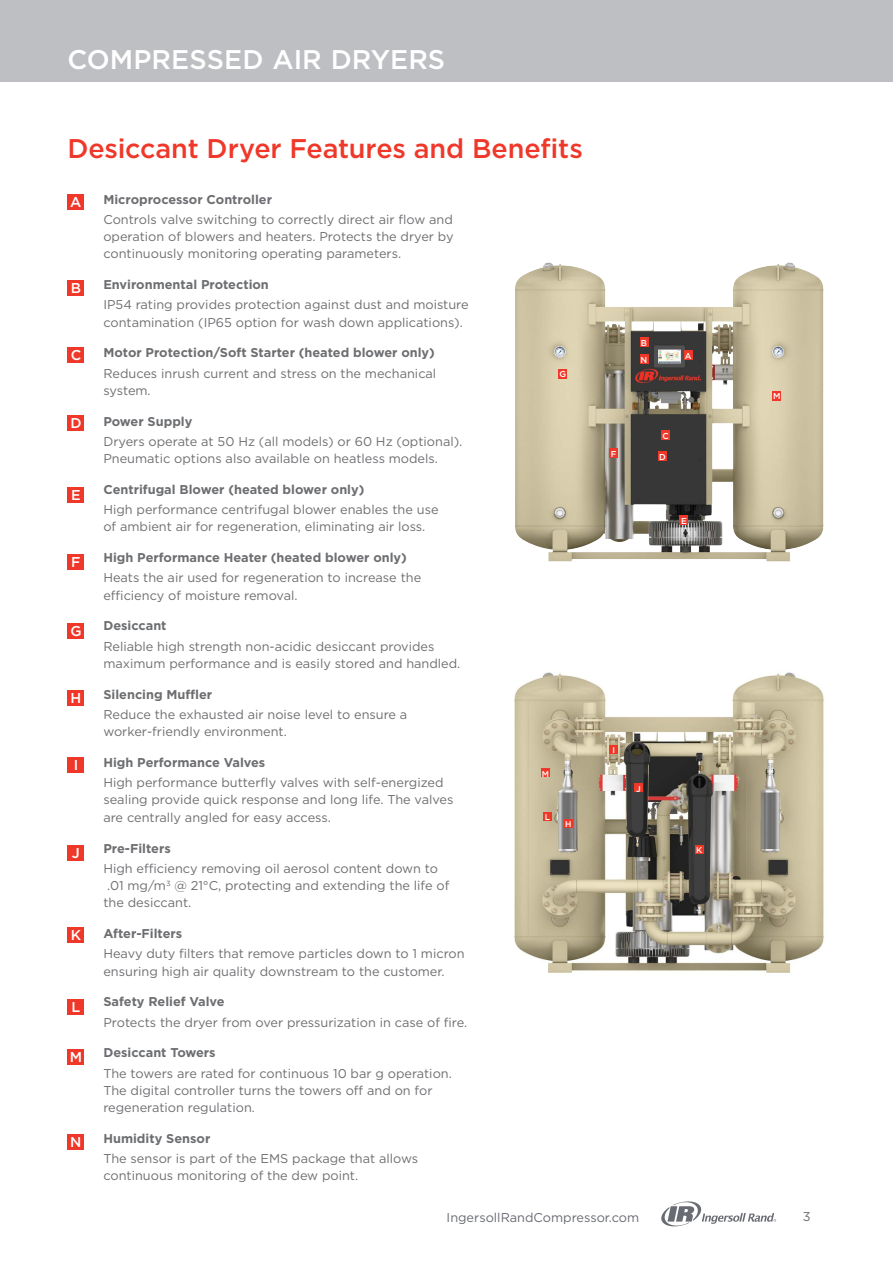
<style>
.page{position:relative;width:893px;height:1263px;background:#fff}
.page>*{position:absolute;margin:0;border:0;box-sizing:border-box;transform-origin:0 0}
.t1{font:500 27px "Gotham";letter-spacing:-.005em;color:#ef3829}
.t2{font:500 27px "Gotham";letter-spacing:.005em;color:#fff}
.t3{font:500 14.25px "Gotham";color:#fff}
.t4{font:12.75px/17.2px "Gotham";color:#6d6e71}
.t5{font:700 12.75px "Gotham";color:#6d6e71}
.t6{font:12.75px "Gotham";color:#696b73}
.t7{font:500 8.55px "Gotham";color:#fff}
.t8{font:500 8.4px "Gotham";color:#fff}
</style>
<div class="page">
<div style="left:0;top:0;width:893px;height:82px;background:#bebfc3"></div>
<svg style="left:661px;top:1201px;width:115px;height:26px"></svg>
<div style="left:68px;top:195px;width:16px;height:15px;background:#ef3829"></div>
<div style="left:68px;top:280px;width:16px;height:15px;background:#ef3829"></div>
<div style="left:68px;top:347px;width:16px;height:15px;background:#ef3829"></div>
<div style="left:68px;top:415px;width:16px;height:15px;background:#ef3829"></div>
<div style="left:68px;top:487px;width:16px;height:16px;background:#ef3829"></div>
<div style="left:68px;top:554px;width:16px;height:16px;background:#ef3829"></div>
<div style="left:68px;top:624px;width:16px;height:15px;background:#ef3829"></div>
<div style="left:68px;top:691px;width:16px;height:15px;background:#ef3829"></div>
<div style="left:68px;top:757px;width:16px;height:16px;background:#ef3829"></div>
<div style="left:68px;top:845px;width:16px;height:15px;background:#ef3829"></div>
<div style="left:68px;top:927px;width:16px;height:15px;background:#ef3829"></div>
<div style="left:68px;top:999px;width:16px;height:15px;background:#ef3829"></div>
<div style="left:68px;top:1049px;width:16px;height:15px;background:#ef3829"></div>
<div style="left:68px;top:1134px;width:16px;height:15px;background:#ef3829"></div>
<img style="left:514px;top:262px;width:310px;height:299px">
<img style="left:514px;top:672px;width:310px;height:302px">
<div style="left:684px;top:350px;width:9px;height:10px;background:#ef3829"></div>
<div style="left:640px;top:337px;width:8px;height:10px;background:#ef3829"></div>
<div style="left:661px;top:430px;width:9px;height:9px;background:#ef3829"></div>
<div style="left:658px;top:452px;width:9px;height:9px;background:#ef3829"></div>
<div style="left:680px;top:516px;width:8px;height:9px;background:#ef3829"></div>
<div style="left:609px;top:449px;width:9px;height:9px;background:#ef3829"></div>
<div style="left:558px;top:369px;width:9px;height:9px;background:#ef3829"></div>
<div style="left:772px;top:391px;width:9px;height:9px;background:#ef3829"></div>
<div style="left:640px;top:355px;width:8px;height:9px;background:#ef3829"></div>
<div style="left:564px;top:819px;width:9px;height:9px;background:#ef3829"></div>
<div style="left:609px;top:745px;width:9px;height:8px;background:#ef3829"></div>
<div style="left:634px;top:783px;width:9px;height:9px;background:#ef3829"></div>
<div style="left:695px;top:845px;width:9px;height:9px;background:#ef3829"></div>
<div style="left:543px;top:811px;width:9px;height:9px;background:#ef3829"></div>
<div style="left:541px;top:768px;width:9px;height:9px;background:#ef3829"></div>
<h1 class="t2" style="left:68px;top:42px;width:379px">COMPRESSED AIR DRYERS</h1>
<h1 class="t1" style="left:68px;top:131px;width:517px">Desiccant Dryer Features and Benefits</h1>
<p class="t3" style="left:70px;top:193px;width:13px">A</p>
<p class="t5" style="left:103px;top:191px;width:170px">Microprocessor Controller</p>
<p class="t4" style="left:103px;top:210px;width:352px;text-align:justify">Controls valve switching to correctly direct air flow and operation of blowers and heaters. Protects the dryer by continuously monitoring operating parameters.</p>
<p class="t5" style="left:103px;top:276px;width:167px">Environmental Protection</p>
<p class="t4" style="left:103px;top:296px;width:367px">IP54 rating provides protection against dust and moisture contamination (IP65 option for wash down applications).</p>
<p class="t5" style="left:103px;top:344px;width:333px">Motor Protection/Soft Starter (heated blower only)</p>
<p class="t4" style="left:103px;top:364px;width:334px">Reduces inrush current and stress on the mechanical system.</p>
<p class="t5" style="left:103px;top:413px;width:91px">Power Supply</p>
<p class="t4" style="left:103px;top:432px;width:361px">Dryers operate at 50 Hz (all models) or 60 Hz (optional).<br>Pneumatic options also available on heatless models.</p>
<p class="t5" style="left:103px;top:481px;width:263px">Centrifugal Blower (heated blower only)</p>
<p class="t4" style="left:103px;top:501px;width:337px">High performance centrifugal blower enables the use of ambient air for regeneration, eliminating air loss.</p>
<p class="t5" style="left:103px;top:549px;width:305px">High Performance Heater (heated blower only)</p>
<p class="t4" style="left:103px;top:569px;width:319px">Heats the air used for regeneration to increase the efficiency of moisture removal.</p>
<p class="t5" style="left:103px;top:617px;width:65px">Desiccant</p>
<p class="t4" style="left:103px;top:637px;width:359px">Reliable high strength non-acidic desiccant provides maximum performance and is easily stored and handled.</p>
<p class="t5" style="left:103px;top:686px;width:110px">Silencing Muffler</p>
<p class="t4" style="left:103px;top:705px;width:305px">Reduce the exhausted air noise level to ensure a worker-friendly environment.</p>
<p class="t5" style="left:103px;top:754px;width:163px">High Performance Valves</p>
<p class="t4" style="left:103px;top:774px;width:352px">High performance butterfly valves with self-energized sealing provide quick response and long life. The valves are centrally angled for easy access.</p>
<p class="t5" style="left:103px;top:839px;width:69px">Pre-Filters</p>
<p class="t4" style="left:103px;top:859px;width:348px">High efficiency removing oil aerosol content down to .01 mg/m<sup>3</sup> @ 21°C, protecting and extending the life of the desiccant.</p>
<p class="t5" style="left:103px;top:925px;width:80px">After-Filters</p>
<p class="t4" style="left:103px;top:945px;width:363px">Heavy duty filters that remove particles down to 1 micron ensuring high air quality downstream to the customer.</p>
<p class="t5" style="left:103px;top:993px;width:123px">Safety Relief Valve</p>
<p class="t4" style="left:103px;top:1013px;width:365px">Protects the dryer from over pressurization in case of fire.</p>
<p class="t5" style="left:103px;top:1044px;width:114px">Desiccant Towers</p>
<p class="t4" style="left:103px;top:1064px;width:350px">The towers are rated for continuous 10 bar g operation.<br>The digital controller turns the towers off and on for regeneration regulation.</p>
<p class="t5" style="left:103px;top:1130px;width:108px">Humidity Sensor</p>
<p class="t4" style="left:103px;top:1149px;width:316px">The sensor is part of the EMS package that allows continuous monitoring of the dew point.</p>
<p class="t3" style="left:71px;top:278px;width:12px">B</p>
<p class="t3" style="left:71px;top:345px;width:12px">C</p>
<p class="t7" style="left:559px;top:369px;width:8px">G</p>
<p class="t3" style="left:70px;top:413px;width:13px">D</p>
<p class="t3" style="left:71px;top:486px;width:11px">E</p>
<p class="t3" style="left:71px;top:553px;width:11px">F</p>
<p class="t3" style="left:70px;top:622px;width:13px">G</p>
<p class="t3" style="left:71px;top:689px;width:12px">H</p>
<p class="t3" style="left:74px;top:756px;width:6px">I</p>
<p class="t8" style="left:542px;top:768px;width:9px">M</p>
<p class="t8" style="left:545px;top:811px;width:7px">L</p>
<p class="t8" style="left:565px;top:819px;width:8px">H</p>
<p class="t3" style="left:72px;top:843px;width:9px">J</p>
<p class="t3" style="left:71px;top:925px;width:12px">K</p>
<p class="t3" style="left:72px;top:997px;width:10px">L</p>
<p class="t3" style="left:70px;top:1047px;width:14px">M</p>
<p class="t3" style="left:70px;top:1132px;width:13px">N</p>
<p class="t7" style="left:641px;top:337px;width:8px">B</p>
<p class="t7" style="left:641px;top:354px;width:8px">N</p>
<p class="t7" style="left:685px;top:350px;width:8px">A</p>
<p class="t7" style="left:611px;top:448px;width:7px">F</p>
<p class="t7" style="left:662px;top:430px;width:8px">C</p>
<p class="t7" style="left:659px;top:452px;width:8px">D</p>
<p class="t7" style="left:681px;top:515px;width:7px">E</p>
<p class="t8" style="left:612px;top:744px;width:4px">I</p>
<p class="t8" style="left:636px;top:783px;width:6px">J</p>
<p class="t8" style="left:696px;top:845px;width:8px">K</p>
<p class="t7" style="left:773px;top:391px;width:9px">M</p>
<p class="t6" style="left:447px;top:1209px;width:194px">IngersollRandCompressor.com</p>
<p class="t6" style="left:803px;top:1208px;width:9px">3</p>
</div>
